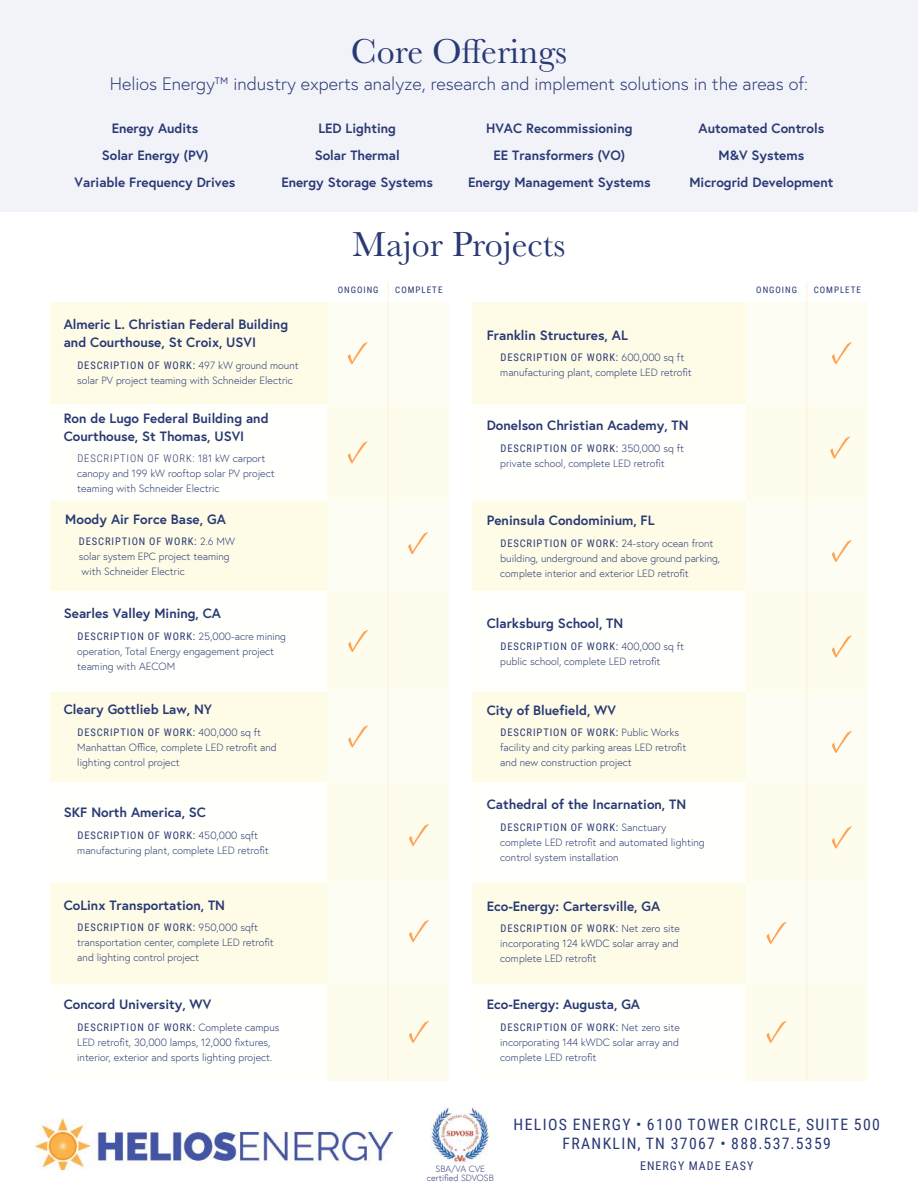
<style>
.page{position:relative;width:918px;height:1188px;background:#fff}
.page>*{position:absolute;margin:0;border:0;box-sizing:border-box;transform-origin:0 0}
.t1{font:36px "Baskerville";color:#293974}
.t2{font:300 18px "Europa";color:#293974}
.t3{font:15.75px/18.9px "Roboto Condensed";letter-spacing:.085em;color:#293974;text-align:center}
.t4{font:700 13.5px/18px "Europa";color:#293974}
.t5{font:12px "Roboto Condensed";letter-spacing:.085em;color:#293974}
.t6{font:300 10.5px/15px "Europa";color:#293974}
.t7{font:10.5px "Roboto Condensed";letter-spacing:.085em;color:#293974}
.t8{font:300 10.5px "Roboto Condensed";letter-spacing:.085em;color:#293974}
.t9{font:9px "Roboto Condensed";letter-spacing:.11em;color:#293974}
.t10{font:300 9px "Europa";color:#293974}
.s1{font-family:"Europa";font-weight:300}
.s2{font-family:"Europa"}
</style>
<div class="page">
<div style="left:0;top:0;width:918px;height:212px;background:#f2f3f9"></div>
<div style="left:473px;top:501px;width:395px;height:90px;background:#fefce7"></div>
<div style="left:50px;top:692px;width:399px;height:90px;background:#fefce7"></div>
<div style="left:473px;top:692px;width:395px;height:90px;background:#fefce7"></div>
<div style="left:50px;top:883px;width:399px;height:100px;background:#fefce7"></div>
<div style="left:473px;top:883px;width:395px;height:100px;background:#fefce7"></div>
<div style="left:50px;top:591px;width:278px;height:101px;background:#fffffb"></div>
<div style="left:328px;top:591px;width:121px;height:101px;background:#fefcec"></div>
<div style="left:473px;top:782px;width:273px;height:101px;background:#fffffb"></div>
<div style="left:746px;top:782px;width:122px;height:101px;background:#fefcec"></div>
<div style="left:746px;top:501px;width:122px;height:90px;background:#fdfdf3"></div>
<div style="left:328px;top:692px;width:121px;height:90px;background:#fdfdf3"></div>
<div style="left:746px;top:692px;width:122px;height:90px;background:#fdfdf3"></div>
<div style="left:746px;top:883px;width:122px;height:100px;background:#fdfdf3"></div>
<div style="left:328px;top:883px;width:121px;height:100px;background:#fdfdf3"></div>
<svg style="left:472px;top:591px;width:396px;height:101px"></svg>
<svg style="left:409px;top:920px;width:20px;height:22px"></svg>
<svg style="left:832px;top:826px;width:20px;height:23px"></svg>
<svg style="left:767px;top:922px;width:20px;height:22px"></svg>
<svg style="left:472px;top:983px;width:396px;height:98px"></svg>
<svg style="left:348px;top:630px;width:20px;height:22px"></svg>
<svg style="left:348px;top:725px;width:20px;height:23px"></svg>
<div style="left:327px;top:782px;width:122px;height:101px;background:#fefcec"></div>
<svg style="left:832px;top:540px;width:20px;height:22px"></svg>
<svg style="left:472px;top:302px;width:396px;height:199px"></svg>
<svg style="left:832px;top:731px;width:20px;height:22px"></svg>
<svg style="left:50px;top:983px;width:399px;height:98px"></svg>
<svg style="left:50px;top:302px;width:399px;height:289px"></svg>
<hr style="left:807px;top:282px;width:1px;height:799px;background:#fff1d7">
<hr style="left:388px;top:282px;width:1px;height:799px;background:#fff1d7">
<img style="left:430px;top:1108px;width:59px;height:56px">
<img style="left:36px;top:1119px;width:356px;height:51px">
<h1 class="t1" style="left:351px;top:29px;width:218px">Core Offerings</h1>
<h2 class="t2" style="left:110px;top:76px;width:700px">Helios Energy™ industry experts analyze, research and implement solutions in the areas of:</h2>
<p class="t4" style="left:112px;top:120px;width:88px">Energy Audits</p>
<p class="t4" style="left:318px;top:120px;width:79px">LED Lighting</p>
<p class="t4" style="left:486px;top:120px;width:148px">HVAC Recommissioning</p>
<p class="t4" style="left:699px;top:120px;width:127px">Automated Controls</p>
<p class="t4" style="left:102px;top:147px;width:108px">Solar Energy (PV)</p>
<p class="t4" style="left:315px;top:147px;width:87px">Solar Thermal</p>
<p class="t4" style="left:493px;top:147px;width:133px">EE Transformers (VO)</p>
<p class="t4" style="left:719px;top:147px;width:87px">M&amp;V Systems</p>
<p class="t4" style="left:75px;top:174px;width:162px">Variable Frequency Drives</p>
<p class="t4" style="left:281px;top:174px;width:153px">Energy Storage Systems</p>
<p class="t4" style="left:468px;top:174px;width:184px">Energy Management Systems</p>
<p class="t4" style="left:690px;top:174px;width:145px">Microgrid Development</p>
<h1 class="t1" style="left:353px;top:221px;width:214px">Major Projects</h1>
<p class="t4" style="left:64px;top:317px;width:226px">Almeric L. Christian Federal Building and Courthouse, St Croix, USVI</p>
<p class="t7" style="left:77px;top:361px;width:223px">DESCRIPTION OF WORK: <span class="s1">497 kW ground mount</span></p>
<p class="t6" style="left:77px;top:374px;width:217px">solar PV project teaming with Schneider Electric</p>
<p class="t4" style="left:64px;top:410px;width:206px">Ron de Lugo Federal Building and<br>Courthouse, St Thomas, USVI</p>
<p class="t8" style="left:77px;top:453px;width:189px">DESCRIPTION OF WORK: <span class="s2">181 kW carport</span></p>
<p class="t6" style="left:77px;top:467px;width:199px">canopy and 199 kW rooftop solar PV project teaming with Schneider Electric</p>
<p class="t4" style="left:65px;top:511px;width:162px">Moody Air Force Base, GA</p>
<p class="t7" style="left:79px;top:538px;width:157px">DESCRIPTION OF WORK: <span class="s1">2.6 MW</span></p>
<p class="t6" style="left:79px;top:550px;width:152px">solar system EPC project teaming with Schneider Electric</p>
<p class="t4" style="left:64px;top:606px;width:159px">Searles Valley Mining, CA</p>
<p class="t7" style="left:77px;top:632px;width:210px">DESCRIPTION OF WORK: <span class="s1">25,000-acre mining</span></p>
<p class="t6" style="left:77px;top:645px;width:198px">operation, Total Energy engagement project teaming with AECOM</p>
<p class="t4" style="left:64px;top:701px;width:150px">Cleary Gottlieb Law, NY</p>
<p class="t7" style="left:77px;top:728px;width:185px">DESCRIPTION OF WORK: <span class="s1">400,000 sq ft</span></p>
<p class="t6" style="left:77px;top:740px;width:201px">Manhattan Office, complete LED retrofit and lighting control project</p>
<p class="t4" style="left:64px;top:805px;width:144px">SKF North America, SC</p>
<p class="t7" style="left:77px;top:832px;width:182px">DESCRIPTION OF WORK: <span class="s1">450,000 sqft</span></p>
<p class="t6" style="left:77px;top:844px;width:193px">manufacturing plant, complete LED retrofit</p>
<p class="t4" style="left:64px;top:897px;width:163px">CoLinx Transportation, TN</p>
<p class="t7" style="left:77px;top:924px;width:182px">DESCRIPTION OF WORK: <span class="s1">950,000 sqft</span></p>
<p class="t6" style="left:77px;top:936px;width:198px">transportation center, complete LED retrofit and lighting control project</p>
<p class="t4" style="left:64px;top:997px;width:149px">Concord University, WV</p>
<p class="t7" style="left:77px;top:1024px;width:204px">DESCRIPTION OF WORK: <span class="s1">Complete campus</span></p>
<p class="t6" style="left:77px;top:1036px;width:197px">LED retrofit, 30,000 lamps, 12,000 fixtures, interior, exterior and sports lighting project.</p>
<p class="t9" style="left:338px;top:287px;width:42px">ONGOING</p>
<p class="t9" style="left:395px;top:287px;width:49px">COMPLETE</p>
<p class="t9" style="left:756px;top:287px;width:42px">ONGOING</p>
<p class="t9" style="left:814px;top:287px;width:49px">COMPLETE</p>
<p class="t4" style="left:487px;top:327px;width:142px">Franklin Structures, AL</p>
<p class="t7" style="left:500px;top:354px;width:185px">DESCRIPTION OF WORK: <span class="s1">600,000 sq ft</span></p>
<p class="t6" style="left:500px;top:366px;width:193px">manufacturing plant, complete LED retrofit</p>
<p class="t4" style="left:487px;top:418px;width:203px">Donelson Christian Academy, TN</p>
<p class="t7" style="left:500px;top:444px;width:185px">DESCRIPTION OF WORK: <span class="s1">350,000 sq ft</span></p>
<p class="t6" style="left:500px;top:456px;width:166px">private school, complete LED retrofit</p>
<p class="t4" style="left:487px;top:512px;width:169px">Peninsula Condominium, FL</p>
<p class="t7" style="left:500px;top:539px;width:215px">DESCRIPTION OF WORK: <span class="s1">24-story ocean front</span></p>
<p class="t6" style="left:500px;top:551px;width:221px">building, underground and above ground parking, complete interior and exterior LED retrofit</p>
<p class="t4" style="left:487px;top:615px;width:138px">Clarksburg School, TN</p>
<p class="t7" style="left:500px;top:642px;width:185px">DESCRIPTION OF WORK: <span class="s1">400,000 sq ft</span></p>
<p class="t6" style="left:500px;top:654px;width:162px">public school, complete LED retrofit</p>
<p class="t4" style="left:487px;top:702px;width:131px">City of Bluefield, WV</p>
<p class="t7" style="left:500px;top:729px;width:180px">DESCRIPTION OF WORK: <span class="s1">Public Works</span></p>
<p class="t6" style="left:500px;top:741px;width:188px">facility and city parking areas LED retrofit and new construction project</p>
<p class="t4" style="left:487px;top:797px;width:201px">Cathedral of the Incarnation, TN</p>
<p class="t7" style="left:500px;top:823px;width:167px">DESCRIPTION OF WORK: <span class="s1">Sanctuary</span></p>
<p class="t6" style="left:500px;top:836px;width:206px">complete LED retrofit and automated lighting control system installation</p>
<p class="t4" style="left:487px;top:898px;width:175px">Eco-Energy: Cartersville, GA</p>
<p class="t7" style="left:500px;top:925px;width:181px">DESCRIPTION OF WORK: <span class="s1">Net zero site</span></p>
<p class="t6" style="left:500px;top:937px;width:180px">incorporating 124 kWDC solar array and complete LED retrofit</p>
<p class="t4" style="left:487px;top:997px;width:155px">Eco-Energy: Augusta, GA</p>
<p class="t7" style="left:500px;top:1024px;width:181px">DESCRIPTION OF WORK: <span class="s1">Net zero site</span></p>
<p class="t6" style="left:500px;top:1036px;width:180px">incorporating 144 kWDC solar array and complete LED retrofit</p>
<h3 class="t3" style="left:514px;top:1116px;width:368px">HELIOS ENERGY • 6100 TOWER CIRCLE, SUITE 500<br>FRANKLIN, TN 37067 • 888.537.5359</h3>
<p class="t10" style="left:436px;top:1165px;width:51px">SBA/VA CVE</p>
<p class="t5" style="left:640px;top:1161px;width:115px">ENERGY MADE EASY</p>
<p class="t10" style="left:427px;top:1174px;width:68px">certified SDVOSB</p>
</div>
